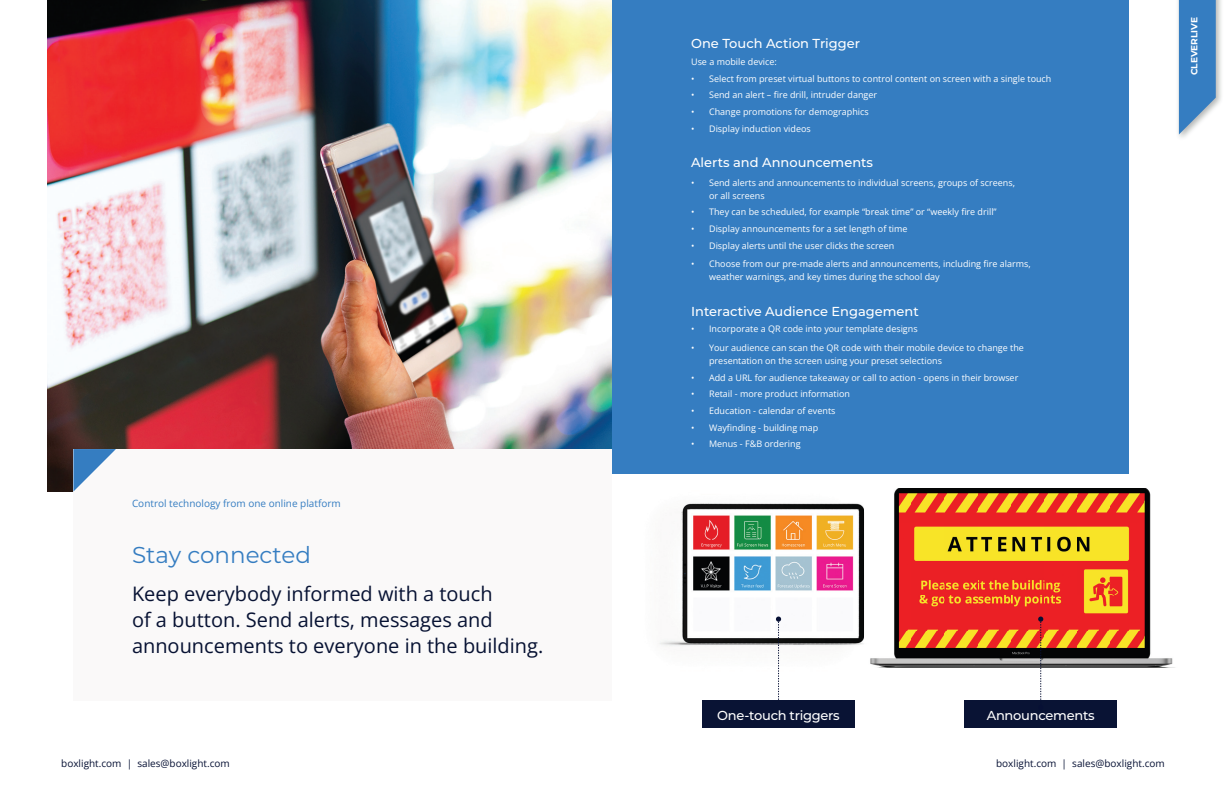
<style>
.page{position:relative;width:1224px;height:792px;background:#fff}
.page>*{position:absolute;margin:0;border:0;box-sizing:border-box;transform-origin:0 0}
.t1{font:23px "Montserrat";color:#357dc1}
.t2{font:20px/26px "Open Sans";color:#071233}
.t3{font:500 13px "Montserrat";color:#fff}
.t4{font:500 13px "Montserrat";letter-spacing:-.02em;color:#fff}
.t5{font:10px "Open Sans";color:#071134}
.t6{font:10px "Open Sans";color:#357dc1}
.t7{font:9px/13px "Open Sans";color:#fff}
.t8{font:700 9px "Montserrat";color:#fff}
</style>
<div class="page">
<img style="left:643px;top:473px;width:236px;height:195px">
<svg style="left:776px;top:617px;width:5px;height:84px"></svg>
<img style="left:47px;top:0;width:565px;height:491px">
<div style="left:73px;top:449px;width:539px;height:252px;background:#faf9f9"></div>
<svg style="left:73px;top:449px;width:43px;height:43px"></svg>
<div style="left:612px;top:0;width:516px;height:473px;background:#357dc1"></div>
<div style="left:702px;top:701px;width:153px;height:27px;background:#091334"></div>
<div style="left:964px;top:701px;width:153px;height:27px;background:#091334"></div>
<img style="left:865px;top:488px;width:308px;height:179px">
<svg style="left:1038px;top:617px;width:5px;height:84px"></svg>
<img style="left:1178px;top:0;width:43px;height:138px">
<svg style="left:1179px;top:0;width:37px;height:134px;background:#4e8cc6"></svg>
<p class="t6" style="left:132px;top:497px;width:210px">Control technology from one online platform</p>
<h1 class="t1" style="left:132px;top:539px;width:181px">Stay connected</h1>
<h2 class="t2" style="left:132px;top:580px;width:413px">Keep everybody informed with a touch<br>of a button. Send alerts, messages and announcements to everyone in the building.</h2>
<h3 class="t3" style="left:691px;top:35px;width:171px">One Touch Action Trigger</h3>
<p class="t7" style="left:691px;top:55px;width:87px">Use a mobile device:</p>
<p class="t7" style="left:691px;top:72px;width:362px">• Select from preset virtual buttons to control content on screen with a single touch</p>
<p class="t7" style="left:691px;top:88px;width:188px">• Send an alert – fire drill, intruder danger</p>
<p class="t7" style="left:691px;top:105px;width:179px">• Change promotions for demographics</p>
<p class="t7" style="left:691px;top:122px;width:121px">• Display induction videos</p>
<h3 class="t3" style="left:691px;top:153px;width:184px">Alerts and Announcements</h3>
<p class="t7" style="left:709px;top:176px;width:307px;text-indent:-18px">• Send alerts and announcements to individual screens, groups of screens, or all screens</p>
<p class="t7" style="left:691px;top:205px;width:307px">• They can be scheduled, for example “break time” or “weekly fire drill”</p>
<p class="t7" style="left:691px;top:222px;width:218px">• Display announcements for a set length of time</p>
<p class="t7" style="left:691px;top:239px;width:205px">• Display alerts until the user clicks the screen</p>
<p class="t7" style="left:709px;top:257px;width:323px;text-indent:-18px">• Choose from our pre-made alerts and announcements, including fire alarms, weather warnings, and key times during the school day</p>
<h3 class="t3" style="left:691px;top:302px;width:229px">Interactive Audience Engagement</h3>
<p class="t7" style="left:691px;top:322px;width:228px">• Incorporate a QR code into your template designs</p>
<p class="t7" style="left:709px;top:341px;width:316px;text-indent:-18px">• Your audience can scan the QR code with their mobile device to change the presentation on the screen using your preset selections</p>
<p class="t7" style="left:691px;top:371px;width:329px">• Add a URL for audience takeaway or call to action - opens in their browser</p>
<p class="t7" style="left:691px;top:387px;width:160px">• Retail - more product information</p>
<p class="t7" style="left:691px;top:404px;width:146px">• Education - calendar of events</p>
<p class="t7" style="left:691px;top:421px;width:129px">• Wayfinding - building map</p>
<p class="t7" style="left:691px;top:437px;width:111px">• Menus - F&amp;B ordering</p>
<h3 class="t4" style="left:717px;top:706px;width:124px">One-touch triggers</h3>
<h3 class="t4" style="left:987px;top:706px;width:109px">Announcements</h3>
<p class="t5" style="left:61px;top:757px;width:170px">boxlight.com | sales@boxlight.com</p>
<p class="t5" style="left:996px;top:757px;width:170px">boxlight.com | sales@boxlight.com</p>
<p class="t8" style="left:1188px;top:75px;width:60px;rotate:-90deg">CLEVERLIVE</p>
</div>
